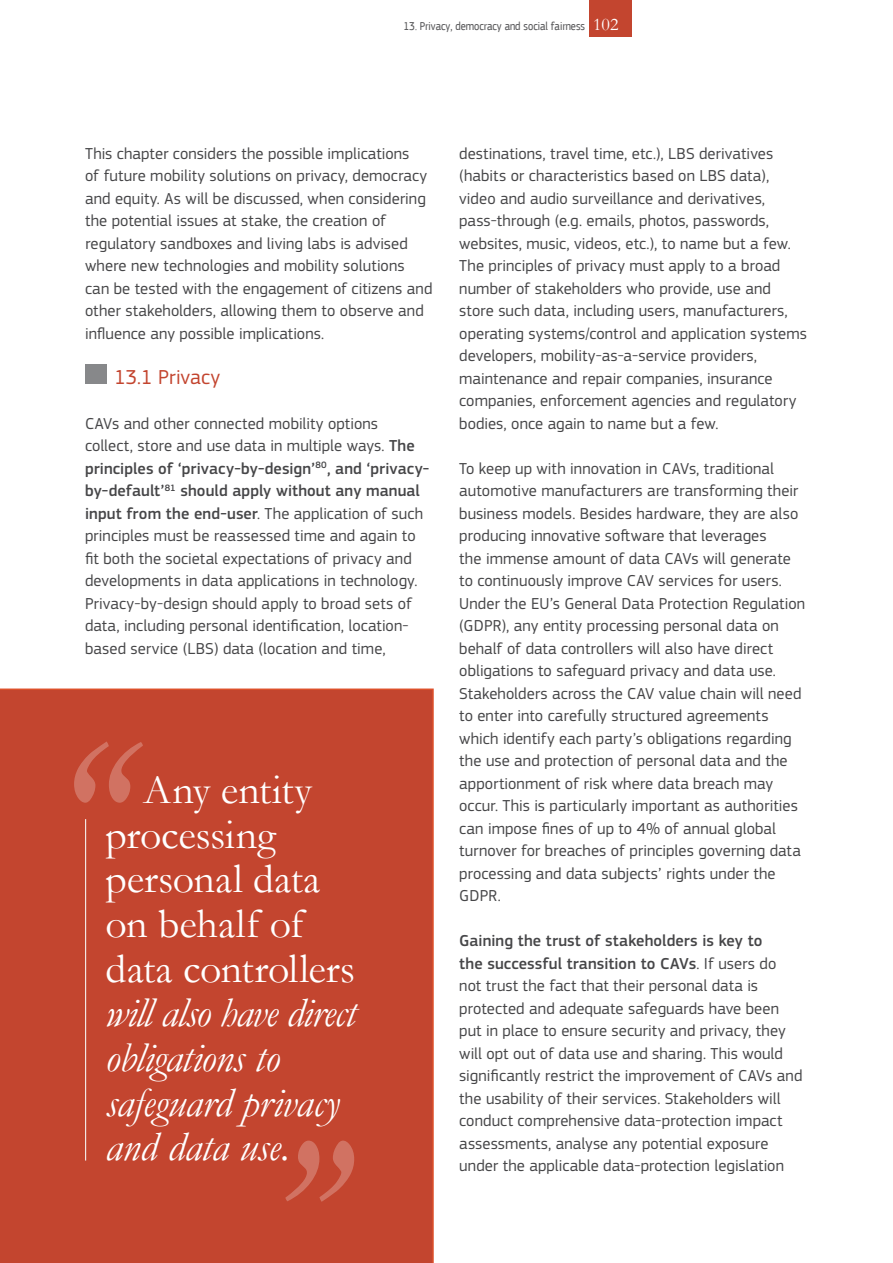
<style>
.page{position:relative;width:893px;height:1263px;background:#fff}
.page>*{position:absolute;margin:0;border:0;box-sizing:border-box;transform-origin:0 0}
.t1{font:italic 42px/44.7px "Garamond";letter-spacing:-.015em;color:#fff}
.t2{font:42px/44.7px "Garamond";letter-spacing:-.005em;color:#fff}
.Chap_13_subtitle{font:21px "EC Square Sans Pro";color:#c3452f}
.t3{font:18px "Garamond";color:#fff}
.Texte_mke{font:16.5px/22.5px "EC Square Sans Pro";letter-spacing:.005em;color:#464648}
.t4{font:12px "EC Square Sans Cond Pro";color:#58585a}
.s1{font-weight:500}
.s2{font-style:normal}
</style>
<div class="page">
<div style="left:85px;top:364px;width:21px;height:20px;background:#87888a"></div>
<div style="left:0;top:688px;width:434px;height:575px;background:#c3452f"></div>
<hr style="left:85px;top:819px;width:1px;height:341px;background:#f8f8f8">
<svg style="left:285px;top:1140px;width:69px;height:62px;background:#c75541"></svg>
<svg style="left:74px;top:741px;width:69px;height:62px;background:#c75541"></svg>
<div style="left:589px;top:0;width:43px;height:36px;background:#c3452f"></div>
<p class="t4" style="left:403px;top:19px;width:183px">13. Privacy, democracy and social fairness</p>
<p class="t3" style="left:593px;top:13px;width:27px">102</p>
<p class="Texte_mke" style="left:85px;top:142px;width:349px">This chapter considers the possible implications<br>of future mobility solutions on privacy, democracy and equity. As will be discussed, when considering the potential issues at stake, the creation of regulatory sandboxes and living labs is advised where new technologies and mobility solutions can be tested with the engagement of citizens and other stakeholders, allowing them to observe and influence any possible implications.</p>
<p class="Chap_13_subtitle" style="left:114px;top:364px;width:108px">13.1 Privacy</p>
<p class="Texte_mke" style="left:85px;top:412px;width:346px">CAVs and other connected mobility options collect, store and use data in multiple ways. <span class="s1">The principles of ‘privacy-by-design’</span><sup>80</sup><span class="s1">, and ‘privacy&shy;by-default’</span><sup>81</sup> <span class="s1">should apply without any manual input from the end-user</span>. The application of such principles must be reassessed time and again to fit both the societal expectations of privacy and developments in data applications in technology.<br>Privacy-by-design should apply to broad sets of data, including personal identification, location&shy;based service (LBS) data (location and time,</p>
<p class="t2" style="left:106px;top:767px;width:216px;text-indent:37px">Any entity processing personal data</p>
<p class="t2" style="left:106px;top:901px;width:199px">on behalf of</p>
<p class="t1" style="left:106px;top:945px;width:252px"><span class="s2">data controllers </span>will also have direct obligations to safeguard privacy</p>
<p class="t1" style="left:106px;top:1124px;width:186px">and data use.</p>
<p class="Texte_mke" style="left:459px;top:142px;width:349px">destinations, travel time, etc.), LBS derivatives (habits or characteristics based on LBS data), video and audio surveillance and derivatives, pass-through (e.g. emails, photos, passwords, websites, music, videos, etc.), to name but a few.<br>The principles of privacy must apply to a broad number of stakeholders who provide, use and store such data, including users, manufacturers, operating systems/control and application systems developers, mobility-as-a-service providers, maintenance and repair companies, insurance companies, enforcement agencies and regulatory bodies, once again to name but a few.</p>
<p class="Texte_mke" style="left:459px;top:457px;width:347px">To keep up with innovation in CAVs, traditional automotive manufacturers are transforming their business models. Besides hardware, they are also producing innovative software that leverages<br>the immense amount of data CAVs will generate to continuously improve CAV services for users.<br>Under the EU’s General Data Protection Regulation (GDPR), any entity processing personal data on behalf of data controllers will also have direct obligations to safeguard privacy and data use.<br>Stakeholders across the CAV value chain will need to enter into carefully structured agreements which identify each party’s obligations regarding the use and protection of personal data and the apportionment of risk where data breach may occur. This is particularly important as authorities can impose fines of up to 4% of annual global turnover for breaches of principles governing data processing and data subjects’ rights under the GDPR.</p>
<p class="Texte_mke" style="left:459px;top:929px;width:345px"><span class="s1">Gaining the trust of stakeholders is key to<br>the successful transition to CAVs</span>. If users do not trust the fact that their personal data is protected and adequate safeguards have been put in place to ensure security and privacy, they will opt out of data use and sharing. This would significantly restrict the improvement of CAVs and the usability of their services. Stakeholders will conduct comprehensive data-protection impact assessments, analyse any potential exposure under the applicable data-protection legislation</p>
</div>
